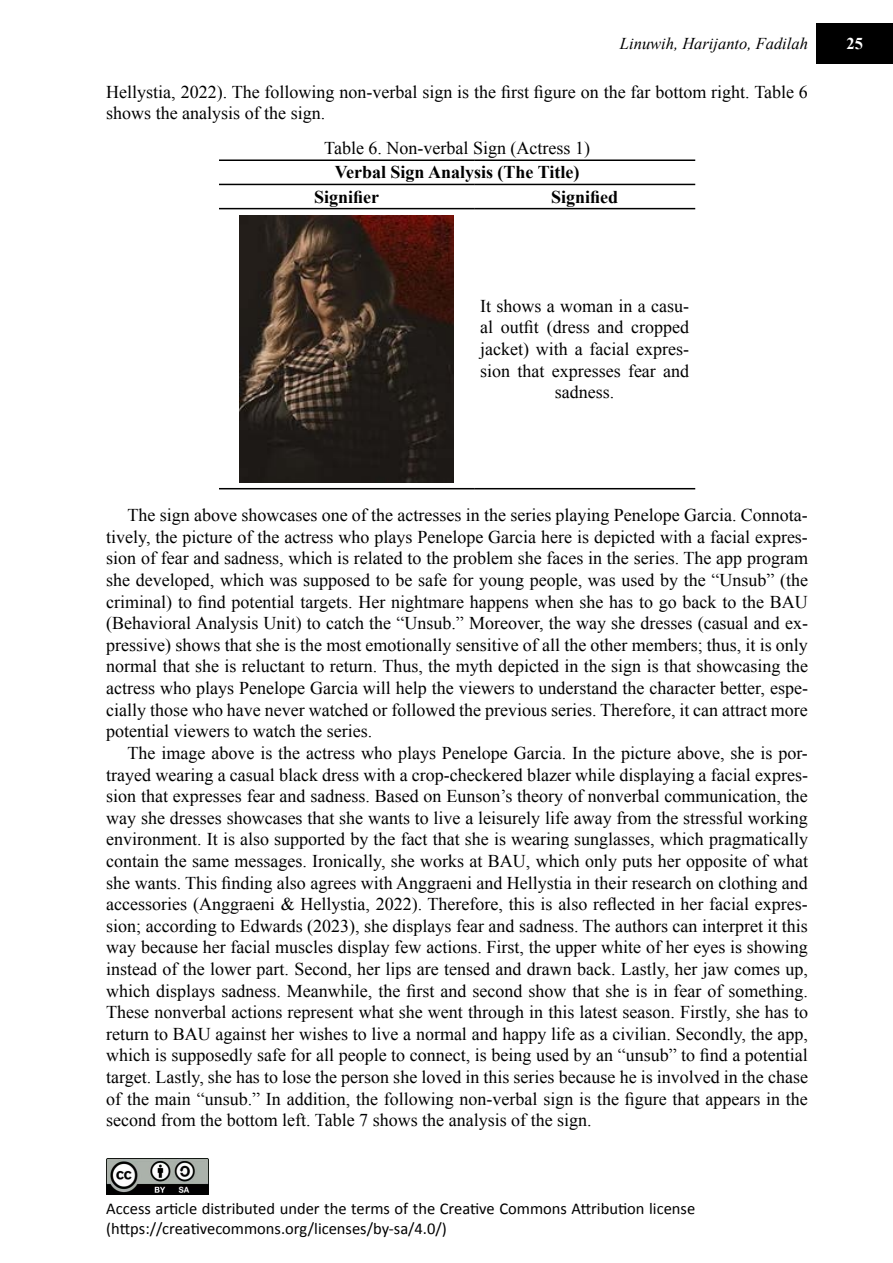
<style>
.page{position:relative;width:893px;height:1263px;background:#fff}
.page>*{position:absolute;margin:0;border:0;box-sizing:border-box;transform-origin:0 0}
.t1{font:18px/21.6px "Times New Roman";color:#000;text-align:justify}
.t2{font:700 18px/24.2px "Times New Roman";color:#000}
.t3{font:16.5px/19.8px "Calibri";color:#000}
.t4{font:italic 16.5px "Times New Roman";color:#000}
.t5{font:700 16.5px "Times New Roman";color:#fff}
</style>
<div class="page">
<img style="left:106px;top:1158px;width:102px;height:37px">
<div style="left:816px;top:23px;width:77px;height:41px;background:#000"></div>
<hr style="left:219px;top:159px;width:255px;height:2px;background:#000">
<hr style="left:474px;top:159px;width:221px;height:2px;background:#000">
<hr style="left:219px;top:184px;width:255px;height:1px;background:#000">
<hr style="left:474px;top:184px;width:221px;height:1px;background:#000">
<hr style="left:219px;top:488px;width:255px;height:1px;background:#000">
<hr style="left:474px;top:488px;width:221px;height:1px;background:#000">
<hr style="left:219px;top:208px;width:255px;height:1px;background:#000">
<hr style="left:474px;top:208px;width:221px;height:1px;background:#000">
<img style="left:240px;top:215px;width:214px;height:268px">
<p class="t4" style="left:620px;top:32px;width:189px">Linuwih, Harijanto, Fadilah</p>
<p class="t5" style="left:846px;top:32px;width:18px">25</p>
<p class="t1" style="left:106px;top:80px;width:703px">Hellystia, 2022). The following non-verbal sign is the first figure on the far bottom right. Table 6 shows the analysis of the sign.</p>
<p class="t1" style="left:324px;top:136px;width:267px">Table 6. Non-verbal Sign (Actress 1)</p>
<p class="t2" style="left:314px;top:160px;width:267px;text-indent:21px">Verbal Sign Analysis (The Title)<br>Signifier</p>
<p class="t2" style="left:551px;top:184px;width:69px">Signified</p>
<p class="t1" style="left:480px;top:295px;width:211px;text-align:center">It shows a woman in a casu&shy;al outfit (dress and cropped jacket) with a facial expres&shy;sion that expresses fear and sadness.</p>
<p class="t1" style="left:106px;top:504px;width:703px;text-indent:21px">The sign above showcases one of the actresses in the series playing Penelope Garcia. Connota&shy;tively, the picture of the actress who plays Penelope Garcia here is depicted with a facial expres&shy;sion of fear and sadness, which is related to the problem she faces in the series. The app program she developed, which was supposed to be safe for young people, was used by the “Unsub” (the criminal) to find potential targets. Her nightmare happens when she has to go back to the BAU (Behavioral Analysis Unit) to catch the “Unsub.” Moreover, the way she dresses (casual and ex&shy;pressive) shows that she is the most emotionally sensitive of all the other members; thus, it is only normal that she is reluctant to return. Thus, the myth depicted in the sign is that showcasing the actress who plays Penelope Garcia will help the viewers to understand the character better, espe&shy;cially those who have never watched or followed the previous series. Therefore, it can attract more potential viewers to watch the series.</p>
<p class="t1" style="left:106px;top:742px;width:703px;text-indent:21px">The image above is the actress who plays Penelope Garcia. In the picture above, she is por&shy;trayed wearing a casual black dress with a crop-checkered blazer while displaying a facial expres&shy;sion that expresses fear and sadness. Based on Eunson’s theory of nonverbal communication, the way she dresses showcases that she wants to live a leisurely life away from the stressful working environment. It is also supported by the fact that she is wearing sunglasses, which pragmatically contain the same messages. Ironically, she works at BAU, which only puts her opposite of what she wants. This finding also agrees with Anggraeni and Hellystia in their research on clothing and accessories (Anggraeni &amp; Hellystia, 2022). Therefore, this is also reflected in her facial expres&shy;sion; according to Edwards (2023), she displays fear and sadness. The authors can interpret it this way because her facial muscles display few actions. First, the upper white of her eyes is showing instead of the lower part. Second, her lips are tensed and drawn back. Lastly, her jaw comes up, which displays sadness. Meanwhile, the first and second show that she is in fear of something.<br>These nonverbal actions represent what she went through in this latest season. Firstly, she has to return to BAU against her wishes to live a normal and happy life as a civilian. Secondly, the app, which is supposedly safe for all people to connect, is being used by an “unsub” to find a potential target. Lastly, she has to lose the person she loved in this series because he is involved in the chase of the main “unsub.” In addition, the following non-verbal sign is the figure that appears in the second from the bottom left. Table 7 shows the analysis of the sign.</p>
<p class="t3" style="left:106px;top:1198px;width:590px">Access article distributed under the terms of the Creative Commons Attribution license (https://creativecommons.org/licenses/by-sa/4.0/)</p>
</div>
